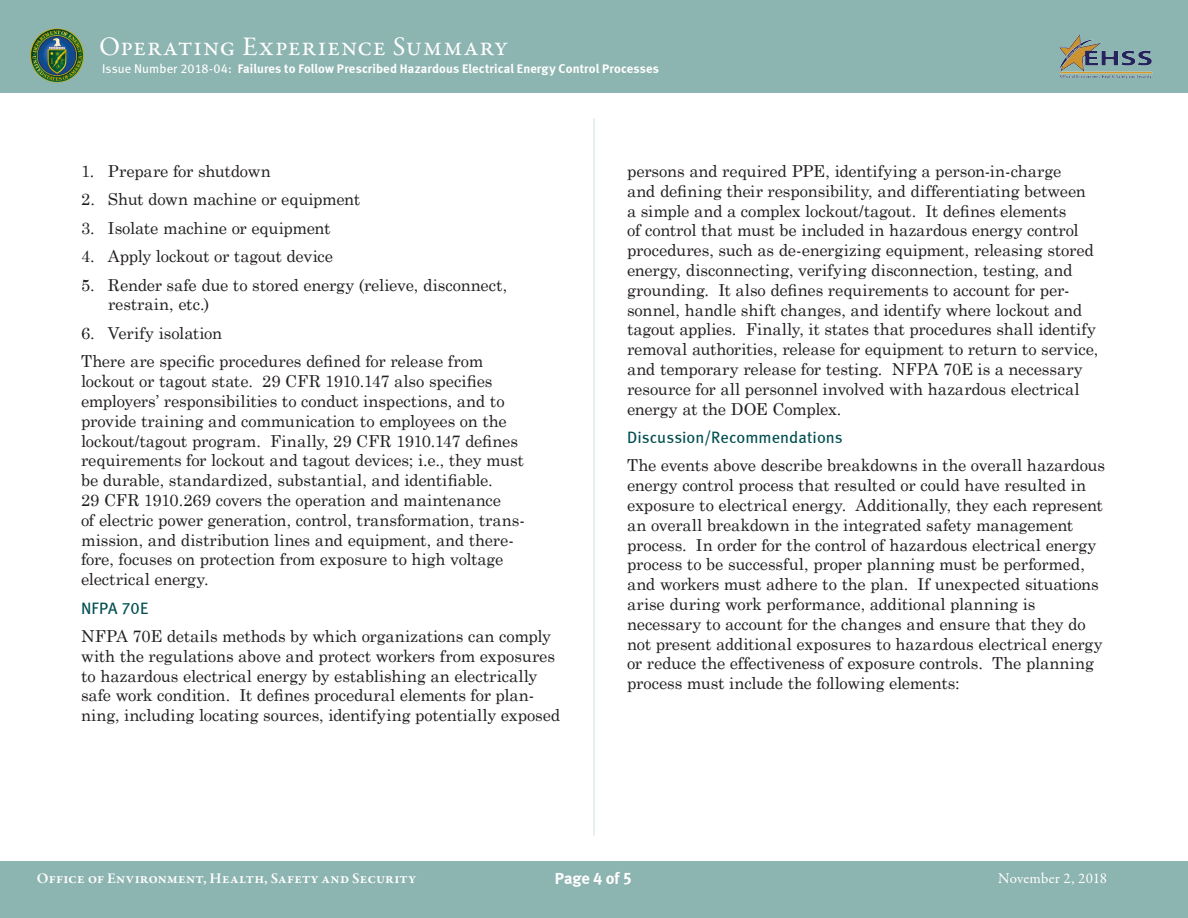
<style>
.page{position:relative;width:1188px;height:918px;background:#fff}
.page>*{position:absolute;margin:0;border:0;box-sizing:border-box;transform-origin:0 0}
.t1{font:27px "Garamond Premr Pro";letter-spacing:.02em;color:#fff}
.Regular_Text_Left_Ju{font:16.5px/19.8px "Century Schoolbook";letter-spacing:-.01em;color:#231f20}
.Regular_Text_Bullets{font:16.5px/19.8px "Century Schoolbook";letter-spacing:-.015em;color:#231f20}
.Subheading{font:16.5px "Meta Book LF";letter-spacing:.005em;color:#004e50}
.t2{font:16.5px "Meta Bold LF";letter-spacing:-.01em;color:#fff}
.t3{font:600 15px "Garamond Premr Pro";letter-spacing:.015em;color:#fff}
.t4{font:15px "Garamond Premr Pro";letter-spacing:.01em;color:#fff}
.Header_subheadline{font:12.75px "Meta Bold LF";letter-spacing:.01em;color:#fff}
.s1{font-family:"Meta Book LF"}
</style>
<div class="page">
<div style="left:0;top:0;width:1188px;height:92px;background:#8cb4b0"></div>
<div style="left:0;top:861px;width:1188px;height:57px;background:#8cb4b0"></div>
<img style="left:30px;top:28px;width:54px;height:54px">
<img style="left:1059px;top:34px;width:93px;height:45px">
<hr style="left:593px;top:119px;width:2px;height:716px;background:#dfeae9">
<h1 class="t1" style="left:99px;top:31px;width:411px">Operating Experience Summary</h1>
<p class="Header_subheadline" style="left:102px;top:61px;width:559px"><span class="s1">Issue Number 2018-04:</span> Failures to Follow Prescribed Hazardous Electrical Energy Control Processes</p>
<p class="Regular_Text_Bullets" style="left:81px;top:160px;width:191px">1. Prepare for shutdown</p>
<p class="Regular_Text_Bullets" style="left:81px;top:188px;width:281px">2. Shut down machine or equipment</p>
<p class="Regular_Text_Bullets" style="left:81px;top:217px;width:251px">3. Isolate machine or equipment</p>
<p class="Regular_Text_Bullets" style="left:81px;top:245px;width:254px">4. Apply lockout or tagout device</p>
<p class="Regular_Text_Bullets" style="left:108px;top:273px;width:401px;text-indent:-27px">5. Render safe due to stored energy (relieve, disconnect, restrain, etc.)</p>
<p class="Regular_Text_Bullets" style="left:81px;top:322px;width:143px">6. Verify isolation</p>
<p class="Regular_Text_Left_Ju" style="left:81px;top:350px;width:445px">There are specific procedures defined for release from lockout or tagout state. 29 CFR 1910.147 also specifies employers’ responsibilities to conduct inspections, and to provide training and communication to employees on the lockout/tagout program. Finally, 29 CFR 1910.147 defines requirements for lockout and tagout devices; i.e., they must be durable, standardized, substantial, and identifiable.<br>29 CFR 1910.269 covers the operation and maintenance<br>of electric power generation, control, transformation, trans&shy;mission, and distribution lines and equipment, and there&shy;fore, focuses on protection from exposure to high voltage electrical energy.</p>
<p class="Subheading" style="left:81px;top:598px;width:69px">NFPA 70E</p>
<p class="Regular_Text_Left_Ju" style="left:81px;top:625px;width:481px">NFPA 70E details methods by which organizations can comply with the regulations above and protect workers from exposures to hazardous electrical energy by establishing an electrically safe work condition. It defines procedural elements for plan&shy;ning, including locating sources, identifying potentially exposed</p>
<p class="Regular_Text_Left_Ju" style="left:627px;top:160px;width:473px">persons and required PPE, identifying a person-in-charge<br>and defining their responsibility, and differentiating between a simple and a complex lockout/tagout. It defines elements<br>of control that must be included in hazardous energy control procedures, such as de-energizing equipment, releasing stored energy, disconnecting, verifying disconnection, testing, and grounding. It also defines requirements to account for per&shy;sonnel, handle shift changes, and identify where lockout and tagout applies. Finally, it states that procedures shall identify removal authorities, release for equipment to return to service, and temporary release for testing. NFPA 70E is a necessary resource for all personnel involved with hazardous electrical energy at the DOE Complex.</p>
<p class="Subheading" style="left:627px;top:428px;width:217px">Discussion/Recommendations</p>
<p class="Regular_Text_Left_Ju" style="left:627px;top:454px;width:480px">The events above describe breakdowns in the overall hazardous energy control process that resulted or could have resulted in exposure to electrical energy. Additionally, they each represent an overall breakdown in the integrated safety management process. In order for the control of hazardous electrical energy process to be successful, proper planning must be performed, and workers must adhere to the plan. If unexpected situations arise during work performance, additional planning is necessary to account for the changes and ensure that they do not present additional exposures to hazardous electrical energy or reduce the effectiveness of exposure controls. The planning process must include the following elements:</p>
<p class="t2" style="left:555px;top:868px;width:79px">Page 4 of 5</p>
<p class="t3" style="left:37px;top:869px;width:381px">Office of Environment, Health, Safety and Security</p>
<p class="t4" style="left:998px;top:869px;width:110px">November 2, 2018</p>
</div>
